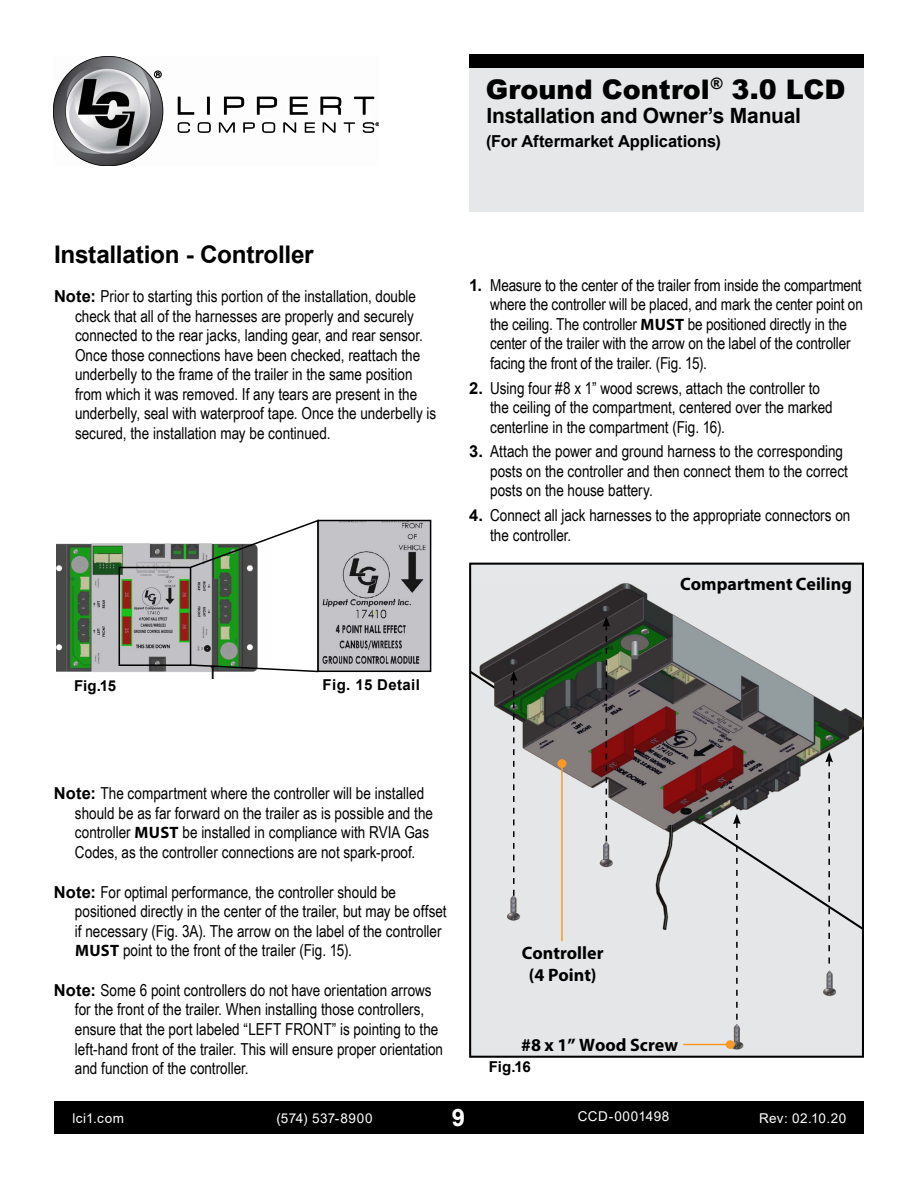
<style>
.page{position:relative;width:918px;height:1188px;background:#fff}
.page>*{position:absolute;margin:0;border:0;box-sizing:border-box;transform-origin:0 0}
.t1{font:900 27px "Arial";color:#000}
.t2{font:700 24.3px "Arial";letter-spacing:-.01em;color:#000}
.t3{font:700 24px "Arial";color:#fff}
.t4{font:700 21px "Arial";letter-spacing:-.01em;color:#000}
.t5{font:700 18px/21.6px "Myriad Pro";color:#000;text-align:center}
.t6{font:16.5px/19.5px "Arial Narrow";color:#000}
.t7{font:700 16.5px "Arial";letter-spacing:-.005em;color:#000}
.t8{font:700 15px "Arial";letter-spacing:.025em;color:#000}
.t9{font:13.5px "Arial";letter-spacing:.035em;color:#fff}
.s1{font-family:"Arial";font-weight:700}
.s2{font-family:"Myriad Pro";font-weight:700}
</style>
<div class="page">
<div style="left:54px;top:1102px;width:810px;height:32px;background:#000"></div>
<div style="left:469px;top:54px;width:395px;height:158px;background:#e6e7e8"></div>
<div style="left:469px;top:54px;width:395px;height:14px;background:#000"></div>
<img style="left:54px;top:56px;width:325px;height:110px">
<div style="left:470px;top:564px;width:393px;height:493px;background:#e6e7e8"></div>
<img style="left:469px;top:584px;width:395px;height:472px">
<img style="left:56px;top:543px;width:202px;height:136px">
<img style="left:320px;top:523px;width:108px;height:146px">
<div style="left:317px;top:520px;width:114px;height:152px;border:2px solid #000"></div>
<div style="left:119px;top:567px;width:72px;height:99px;border:2px solid #000"></div>
<svg style="left:189px;top:519px;width:132px;height:50px"></svg>
<svg style="left:189px;top:663px;width:131px;height:10px"></svg>
<svg style="left:733px;top:814px;width:8px;height:206px"></svg>
<svg style="left:825px;top:752px;width:8px;height:212px"></svg>
<svg style="left:510px;top:671px;width:8px;height:225px"></svg>
<svg style="left:603px;top:616px;width:7px;height:225px"></svg>
<hr style="left:561px;top:759px;width:2px;height:182px;background:#f89925">
<hr style="left:683px;top:1044px;width:49px;height:1px;background:#f89925">
<div style="left:727px;top:1041px;width:7px;height:7px;background:#f89925;border-radius:50%"></div>
<div style="left:726px;top:1040px;width:9px;height:9px;border:2px solid #f89925;border-radius:50%"></div>
<div style="left:558px;top:760px;width:8px;height:7px;background:#f89925;border-radius:50%"></div>
<div style="left:557px;top:759px;width:9px;height:9px;border:2px solid #f89925;border-radius:50%"></div>
<h1 class="t1" style="left:486px;top:70px;width:361px">Ground Control<sup>®</sup> 3.0 LCD</h1>
<p class="t4" style="left:487px;top:101px;width:316px">Installation and Owner’s Manual</p>
<p class="t7" style="left:486px;top:130px;width:236px">(For Aftermarket Applications)</p>
<h2 class="t2" style="left:54px;top:237px;width:261px">Installation - Controller</h2>
<p class="t6" style="left:75px;top:286px;width:363px;text-indent:-21px"><span class="s1">Note:</span> Prior to starting this portion of the installation, double check that all of the harnesses are properly and securely connected to the rear jacks, landing gear, and rear sensor.<br>Once those connections have been checked, reattach the underbelly to the frame of the trailer in the same position from which it was removed. If any tears are present in the underbelly, seal with waterproof tape. Once the underbelly is secured, the installation may be continued.</p>
<p class="t6" style="left:490px;top:274px;width:374px;text-indent:-21px"><span class="s1">1.</span> Measure to the center of the trailer from inside the compartment where the controller will be placed, and mark the center point on the ceiling. The controller <span class="s2">MUST</span> be positioned directly in the center of the trailer with the arrow on the label of the controller facing the front of the trailer. (Fig. 15).</p>
<p class="t6" style="left:490px;top:377px;width:344px;text-indent:-21px"><span class="s1">2.</span> Using four #8 x 1” wood screws, attach the controller to the ceiling of the compartment, centered over the marked centerline in the compartment (Fig. 16).</p>
<p class="t6" style="left:490px;top:441px;width:359px;text-indent:-21px"><span class="s1">3.</span> Attach the power and ground harness to the corresponding posts on the controller and then connect them to the correct posts on the house battery.</p>
<p class="t6" style="left:490px;top:505px;width:362px;text-indent:-21px"><span class="s1">4.</span> Connect all jack harnesses to the appropriate connectors on the controller.</p>
<p class="t8" style="left:74px;top:675px;width:43px">Fig.15</p>
<p class="t8" style="left:323px;top:674px;width:99px">Fig. 15 Detail</p>
<p class="t6" style="left:75px;top:783px;width:360px;text-indent:-21px"><span class="s1">Note:</span> The compartment where the controller will be installed should be as far forward on the trailer as is possible and the controller <span class="s2">MUST</span> be installed in compliance with RVIA Gas Codes, as the controller connections are not spark-proof.</p>
<p class="t6" style="left:75px;top:882px;width:373px;text-indent:-21px"><span class="s1">Note:</span> For optimal performance, the controller should be positioned directly in the center of the trailer, but may be offset if necessary (Fig. 3A). The arrow on the label of the controller <span class="s2">MUST</span> point to the front of the trailer (Fig. 15).</p>
<p class="t6" style="left:75px;top:980px;width:370px;text-indent:-21px"><span class="s1">Note:</span> Some 6 point controllers do not have orientation arrows for the front of the trailer. When installing those controllers, ensure that the port labeled “LEFT FRONT” is pointing to the left-hand front of the trailer. This will ensure proper orientation and function of the controller.</p>
<p class="t5" style="left:680px;top:572px;width:173px">Compartment Ceiling</p>
<p class="t5" style="left:522px;top:942px;width:83px">Controller (4 Point)</p>
<p class="t5" style="left:521px;top:1033px;width:158px">#8 x 1” Wood Screw</p>
<p class="t8" style="left:489px;top:1056px;width:43px">Fig.16</p>
<p class="t9" style="left:72px;top:1109px;width:53px">lci1.com</p>
<p class="t9" style="left:276px;top:1109px;width:98px">(574) 537-8900</p>
<h3 class="t3" style="left:452px;top:1101px;width:15px">9</h3>
<p class="t9" style="left:578px;top:1107px;width:93px">CCD-0001498</p>
<p class="t9" style="left:759px;top:1109px;width:89px">Rev: 02.10.20</p>
</div>
